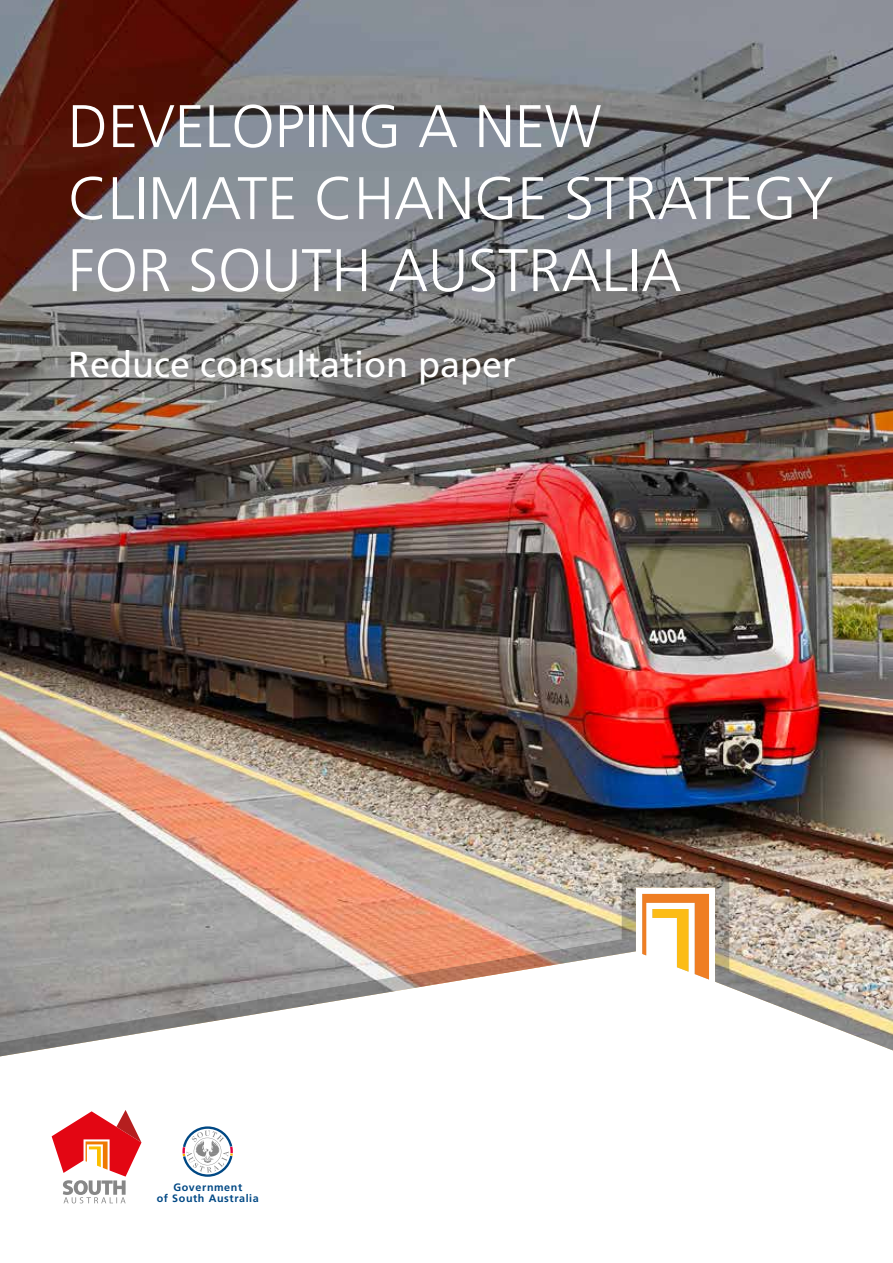
<style>
.page{position:relative;width:893px;height:1263px;background:#fff}
.page>*{position:absolute;margin:0;border:0;box-sizing:border-box;transform-origin:0 0}
.t1{font:300 60px/72px "Frutiger LT Com";color:#fff}
.t2{font:36px "Frutiger LT Com";color:#fff}
.t3{font:700 10.8px/10.8px "Frutiger";letter-spacing:.055em;color:#004884;text-align:center}
</style>
<div class="page">
<img style="left:0;top:0;width:893px;height:873px">
<svg style="left:0;top:873px;width:893px;height:184px"></svg>
<svg style="left:52px;top:1110px;width:89px;height:93px"></svg>
<svg style="left:182px;top:1126px;width:51px;height:51px"></svg>
<p class="t1" style="left:68px;top:91px;width:767px">DEVELOPING A NEW<br>CLIMATE CHANGE STRATEGY<br>FOR SOUTH AUSTRALIA</p>
<p class="t2" style="left:68px;top:343px;width:450px">Reduce consultation paper</p>
<p class="t3" style="left:157px;top:1182px;width:103px">Government<br>of South Australia</p>
</div>
